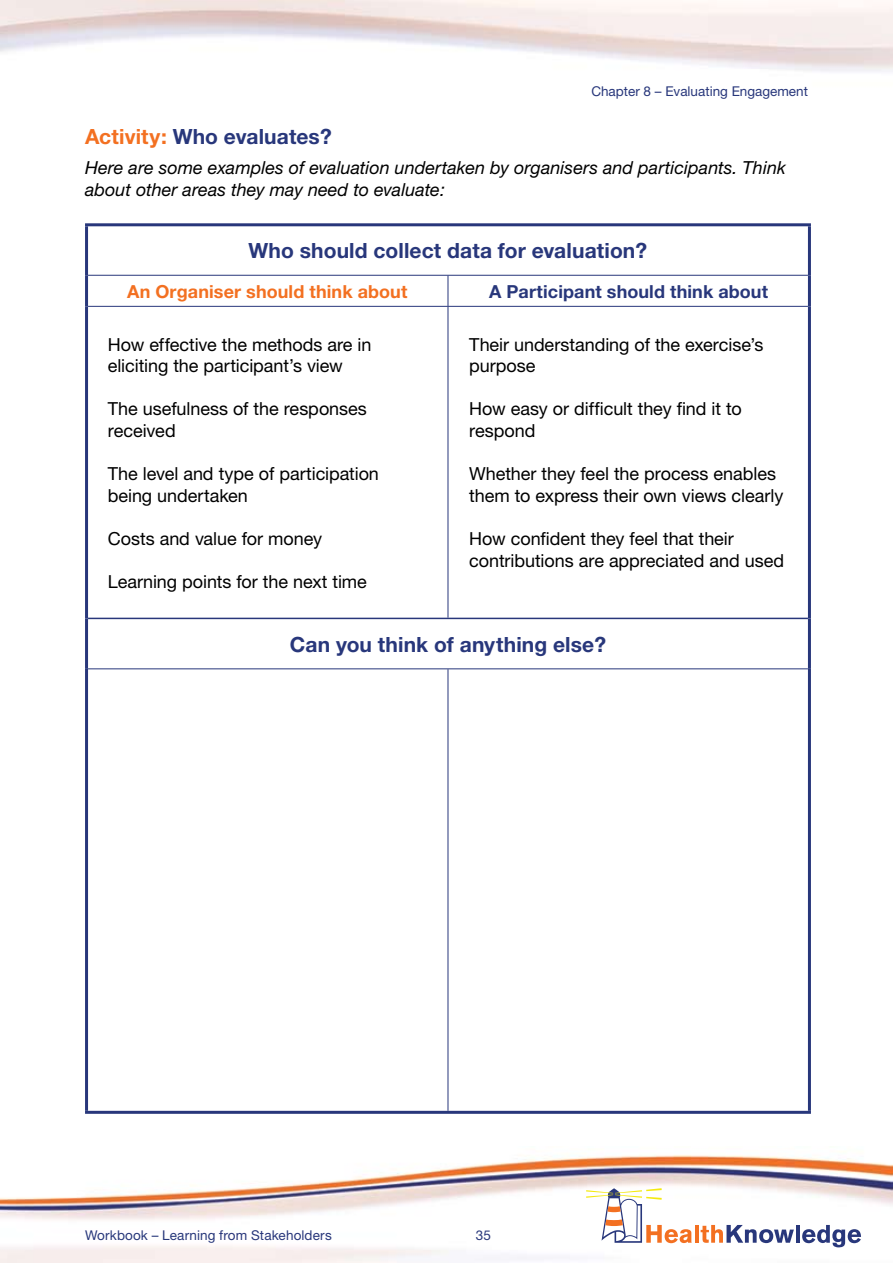
<style>
.page{position:relative;width:893px;height:1263px;background:#fff}
.page>*{position:absolute;margin:0;border:0;box-sizing:border-box;transform-origin:0 0}
.t1{font:700 21px "Helvetica Neue";letter-spacing:.005em;color:#28377b}
.t2{font:18px/21.6px "Helvetica Neue";letter-spacing:-.005em;color:#000}
.t3{font:italic 18px/21.6px "Helvetica Neue";color:#000}
.t4{font:700 18px "Helvetica Neue";letter-spacing:.005em;color:#28377b}
.t5{font:700 18px "Helvetica Neue";letter-spacing:.005em;color:#f37021}
.t6{font:13.5px "Helvetica Neue";letter-spacing:.005em;color:#28377b}
.s1{color:#f37021}
</style>
<div class="page">
<img style="left:0;top:1155px;width:892px;height:108px">
<hr style="left:695px;top:1225px;width:4px;height:18px;background:#f37021">
<svg style="left:701px;top:1225px;width:93px;height:18px"></svg>
<hr style="left:796px;top:1225px;width:4px;height:18px;background:#28377b">
<svg style="left:802px;top:1225px;width:59px;height:22px"></svg>
<svg style="left:586px;top:1188px;width:106px;height:55px"></svg>
<hr style="left:85px;top:223px;width:363px;height:3px;background:#28377b">
<hr style="left:85px;top:226px;width:3px;height:49px;background:#28377b">
<hr style="left:448px;top:223px;width:363px;height:3px;background:#28377b">
<hr style="left:808px;top:226px;width:3px;height:49px;background:#28377b">
<hr style="left:85px;top:275px;width:3px;height:31px;background:#28377b">
<hr style="left:808px;top:275px;width:3px;height:31px;background:#28377b">
<hr style="left:85px;top:306px;width:3px;height:312px;background:#28377b">
<hr style="left:808px;top:306px;width:3px;height:312px;background:#28377b">
<hr style="left:85px;top:618px;width:3px;height:51px;background:#28377b">
<hr style="left:808px;top:618px;width:3px;height:51px;background:#28377b">
<hr style="left:85px;top:669px;width:3px;height:442px;background:#28377b">
<hr style="left:808px;top:669px;width:3px;height:442px;background:#28377b">
<hr style="left:85px;top:1111px;width:363px;height:3px;background:#28377b">
<hr style="left:448px;top:1111px;width:363px;height:3px;background:#28377b">
<hr style="left:88px;top:275px;width:360px;height:1px;background:#28377b">
<hr style="left:448px;top:275px;width:360px;height:1px;background:#28377b">
<hr style="left:448px;top:276px;width:1px;height:30px;background:#28377b">
<hr style="left:88px;top:306px;width:360px;height:1px;background:#28377b">
<hr style="left:448px;top:306px;width:360px;height:1px;background:#28377b">
<hr style="left:448px;top:307px;width:1px;height:311px;background:#28377b">
<hr style="left:88px;top:668px;width:360px;height:1px;background:#28377b">
<hr style="left:448px;top:668px;width:360px;height:1px;background:#28377b">
<hr style="left:448px;top:669px;width:1px;height:442px;background:#28377b">
<hr style="left:88px;top:618px;width:360px;height:1px;background:#28377b">
<hr style="left:448px;top:618px;width:360px;height:1px;background:#28377b">
<p class="t6" style="left:591px;top:83px;width:218px">Chapter 8 – Evaluating Engagement</p>
<p class="t1" style="left:85px;top:124px;width:248px"><span class="s1">Activity:</span> Who evaluates?</p>
<p class="t3" style="left:85px;top:157px;width:702px">Here are some examples of evaluation undertaken by organisers and participants. Think about other areas they may need to evaluate:</p>
<p class="t1" style="left:249px;top:238px;width:400px">Who should collect data for evaluation?</p>
<p class="t5" style="left:127px;top:280px;width:282px">An Organiser should think about</p>
<p class="t4" style="left:489px;top:280px;width:280px">A Participant should think about</p>
<p class="t2" style="left:108px;top:333px;width:265px">How effective the methods are in eliciting the participant’s view</p>
<p class="t2" style="left:108px;top:398px;width:261px">The usefulness of the responses received</p>
<p class="t2" style="left:108px;top:463px;width:273px">The level and type of participation being undertaken</p>
<p class="t2" style="left:108px;top:528px;width:216px">Costs and value for money</p>
<p class="t2" style="left:108px;top:571px;width:261px">Learning points for the next time</p>
<p class="t2" style="left:469px;top:333px;width:296px">Their understanding of the exercise’s purpose</p>
<p class="t2" style="left:469px;top:398px;width:274px">How easy or difficult they find it to respond</p>
<p class="t2" style="left:469px;top:463px;width:316px">Whether they feel the process enables them to express their own views clearly</p>
<p class="t2" style="left:469px;top:528px;width:316px">How confident they feel that their contributions are appreciated and used</p>
<p class="t1" style="left:290px;top:631px;width:317px">Can you think of anything else?</p>
<p class="t6" style="left:85px;top:1227px;width:248px">Workbook – Learning from Stakeholders</p>
<p class="t6" style="left:476px;top:1227px;width:17px">35</p>
</div>
